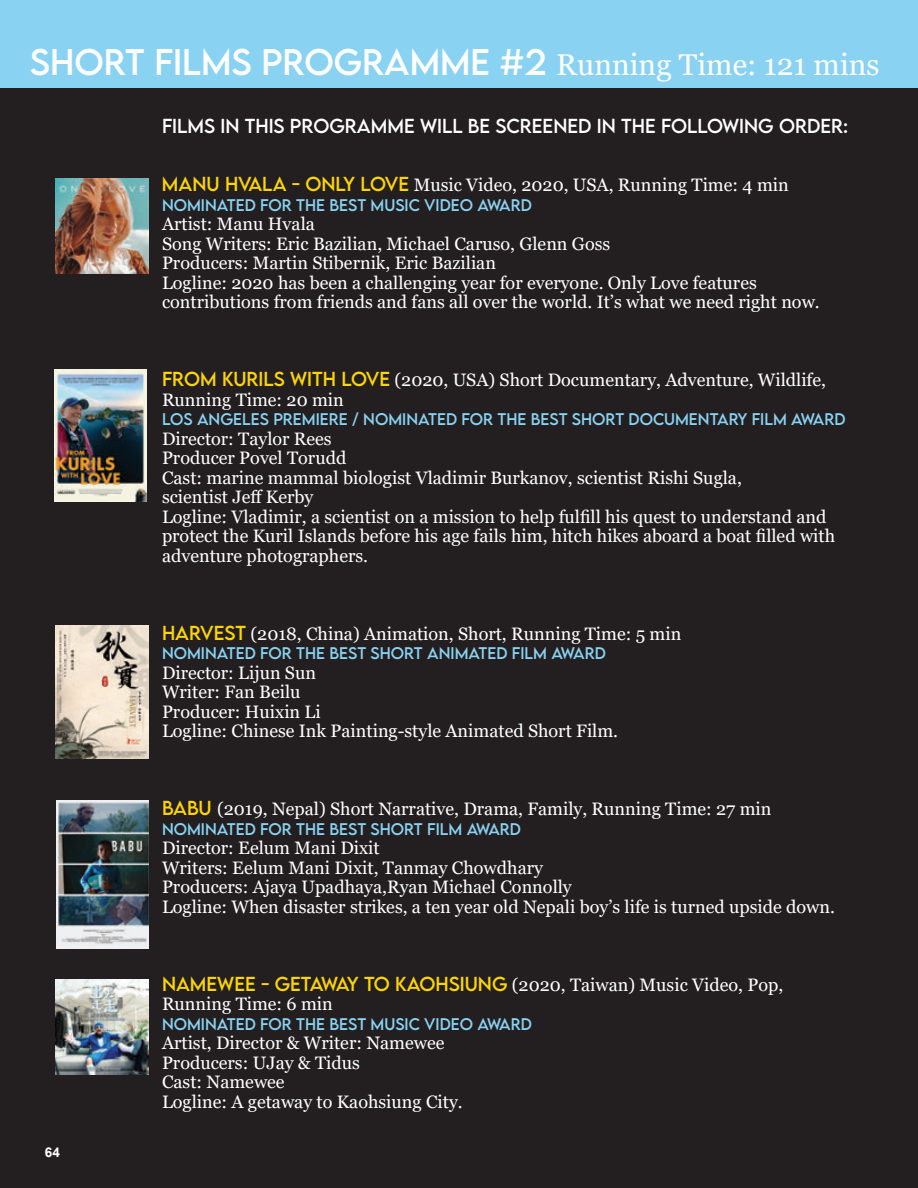
<style>
.page{position:relative;width:918px;height:1188px;background:#fff}
.page>*{position:absolute;margin:0;border:0;box-sizing:border-box;transform-origin:0 0}
.t1{font:33px "LEMONMILK";color:#fff}
.t2{font:30px "Georgia";color:#fff}
.t3{font:18px/19.5px "Georgia";color:#fff}
.t4{font:18px "LEMONMILK";color:#fff}
.t5{font:15px "LEMONMILK";color:#89d2f2}
.t6{font:700 13.5px "Arial";color:#fff}
.s1{font-family:"LEMONMILK";font-size:33px}
.s2{font-family:"LEMONMILK";color:#fed503}
</style>
<div class="page">
<div style="left:0;top:58px;width:918px;height:1130px;background:#231f20"></div>
<div style="left:0;top:0;width:918px;height:87px;background:#89d2f2"></div>
<img style="left:56px;top:179px;width:92px;height:95px">
<img style="left:54px;top:370px;width:93px;height:131px">
<img style="left:56px;top:625px;width:92px;height:133px">
<img style="left:56px;top:801px;width:93px;height:147px">
<img style="left:56px;top:979px;width:92px;height:95px">
<h1 class="t1" style="left:30px;top:41px;width:24px">SHORT</h1>
<h1 class="t1" style="left:154px;top:41px;width:51px">FILMS</h1>
<h1 class="t1" style="left:261px;top:41px;width:26px">PROGRAMME</h1>
<h2 class="t2" style="left:500px;top:47px;width:381px"><span class="s1">#2</span> Running Time: 121 mins</h2>
<p class="t4" style="left:162px;top:114px;width:29px">FILMS</p>
<p class="t4" style="left:220px;top:114px;width:85px">INTHISPROGRAMME</p>
<p class="t4" style="left:420px;top:114px;width:89px">WILL BE SCREENED</p>
<p class="t4" style="left:597px;top:114px;width:37px">IN THE</p>
<p class="t4" style="left:661px;top:114px;width:14px">FOLLOW</p>
<p class="t4" style="left:739px;top:114px;width:54px">ING ORDER</p>
<p class="t4" style="left:843px;top:114px;width:7px">:</p>
<p class="t3" style="left:162px;top:176px;width:628px"><span class="s2">MANU HVALA - ONLY LOVE</span> Music Video, 2020, USA, Running Time: 4 min</p>
<p class="t5" style="left:162px;top:195px;width:372px">NOMINATED FOR THE BEST MUSIC VIDEO AWARD</p>
<p class="t3" style="left:162px;top:215px;width:659px">Artist: Manu Hvala<br>Song Writers: Eric Bazilian, Michael Caruso, Glenn Goss<br>Producers: Martin Stibernik, Eric Bazilian<br>Logline: 2020 has been a challenging year for everyone. Only Love features contributions from friends and fans all over the world. It’s what we need right now.</p>
<p class="t3" style="left:162px;top:371px;width:666px"><span class="s2">FROM KURILS WITH LOVE</span> (2020, USA) Short Documentary, Adventure, Wildlife,<br>Running Time: 20 min</p>
<p class="t5" style="left:162px;top:410px;width:685px">LOS ANGELES PREMIERE / NOMINATED FOR THE BEST SHORT DOCUMENTARY FILM AWARD</p>
<p class="t3" style="left:162px;top:429px;width:675px">Director: Taylor Rees<br>Producer Povel Torudd<br>Cast: marine mammal biologist Vladimir Burkanov, scientist Rishi Sugla,<br>scientist Jeff Kerby<br>Logline: Vladimir, a scientist on a mission to help fulfill his quest to understand and protect the Kuril Islands before his age fails him, hitch hikes aboard a boat filled with adventure photographers.</p>
<p class="t3" style="left:162px;top:624px;width:521px"><span class="s2">HARVEST</span> (2018, China) Animation, Short, Running Time: 5 min</p>
<p class="t5" style="left:162px;top:644px;width:445px">NOMINATED FOR THE BEST SHORT ANIMATED FILM AWARD</p>
<p class="t3" style="left:162px;top:663px;width:458px">Director: Lijun Sun<br>Writer: Fan Beilu<br>Producer: Huixin Li<br>Logline: Chinese Ink Painting-style Animated Short Film.</p>
<p class="t3" style="left:162px;top:800px;width:611px"><span class="s2">BABU</span> (2019, Nepal) Short Narrative, Drama, Family, Running Time: 27 min</p>
<p class="t5" style="left:162px;top:819px;width:361px">NOMINATED FOR THE BEST SHORT FILM AWARD</p>
<p class="t3" style="left:162px;top:839px;width:675px">Director: Eelum Mani Dixit<br>Writers: Eelum Mani Dixit, Tanmay Chowdhary<br>Producers: Ajaya Upadhaya,Ryan Michael Connolly<br>Logline: When disaster strikes, a ten year old Nepali boy’s life is turned upside down.</p>
<p class="t6" style="left:45px;top:1142px;width:17px">64</p>
<p class="t3" style="left:162px;top:975px;width:623px"><span class="s2">NAMEWEE - GETAWAY TO KAOHSIUNG</span> (2020, Taiwan) Music Video, Pop,<br>Running Time: 6 min</p>
<p class="t5" style="left:162px;top:1014px;width:372px">NOMINATED FOR THE BEST MUSIC VIDEO AWARD</p>
<p class="t3" style="left:162px;top:1034px;width:302px">Artist, Director &amp; Writer: Namewee<br>Producers: UJay &amp; Tidus<br>Cast: Namewee<br>Logline: A getaway to Kaohsiung City.</p>
</div>
